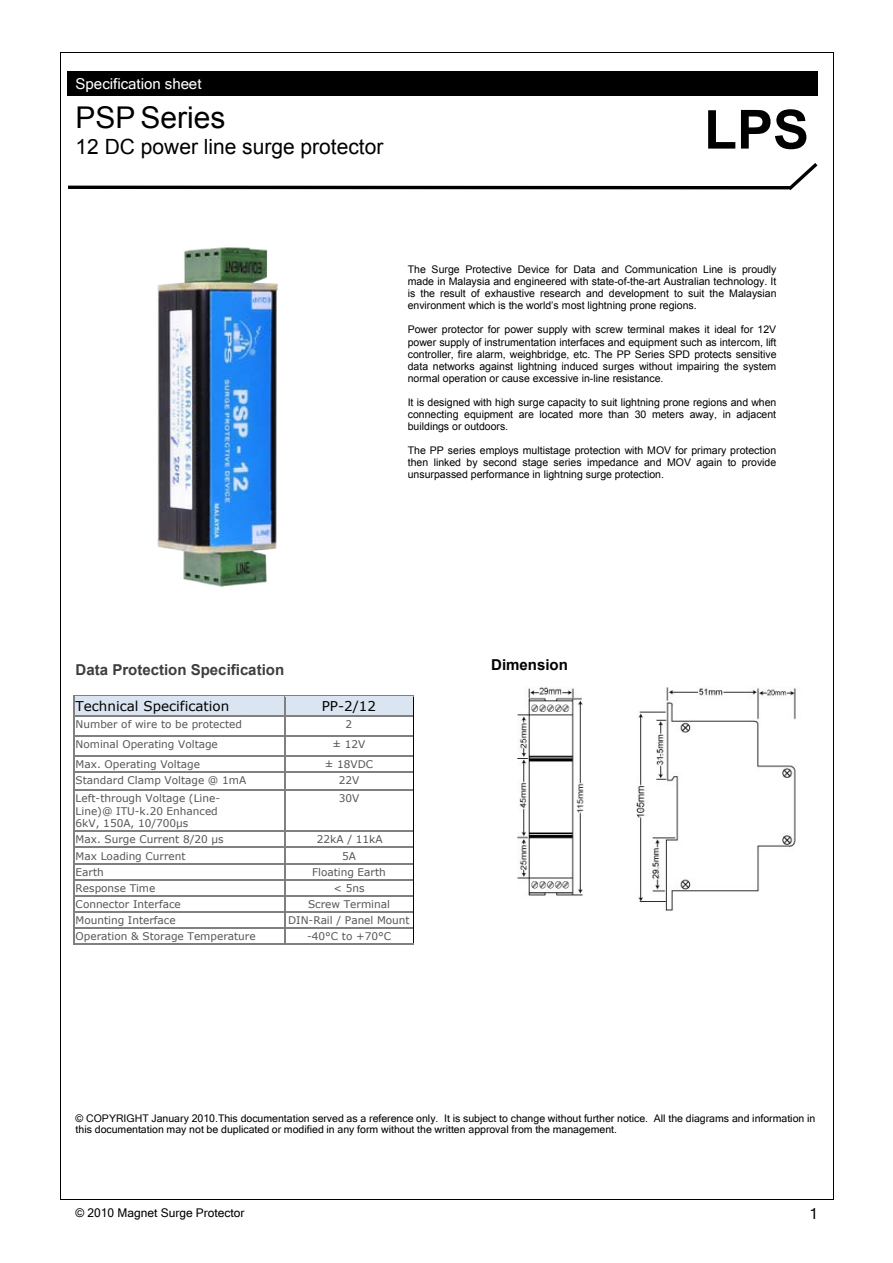
<style>
.page{position:relative;width:893px;height:1263px;background:#fff}
.page>*{position:absolute;margin:0;border:0;box-sizing:border-box;transform-origin:0 0}
.t1{font:700 54px "Arial";color:#000}
.t2{font:30px "Arial";color:#000}
.t3{font:21px "Arial";color:#000}
.t4{font:700 15px "Arial";color:#3e3e3e}
.t5{font:15px "Microsoft Sans Serif";color:#fff}
.t6{font:700 15px "Arial";color:#000}
.t7{font:15px "Microsoft Sans Serif";color:#000}
.t8{font:13.5px "Verdana";color:#000}
.t9{font:12px "Microsoft Sans Serif";color:#000}
.t10{font:10.5px/12.1px "Arial";color:#000;text-align:justify}
.t11{font:10.5px/12.8px "Verdana";color:#555}
.t12{font:10.5px/11.9px "Microsoft Sans Serif";color:#000}
</style>
<div class="page">
<div style="left:67px;top:71px;width:184px;height:25px;background:#000"></div>
<div style="left:251px;top:71px;width:365px;height:25px;background:#000"></div>
<div style="left:616px;top:71px;width:202px;height:25px;background:#000"></div>
<div style="left:75px;top:696px;width:209px;height:19px;background:#dbe5f1"></div>
<div style="left:286px;top:697px;width:126px;height:17px;background:#dbe5f1"></div>
<hr style="left:74px;top:695px;width:210px;height:1px;background:#808080">
<hr style="left:285px;top:695px;width:128px;height:1px;background:#808080">
<hr style="left:285px;top:696px;width:128px;height:1px;background:#dbe5f1">
<hr style="left:285px;top:714px;width:128px;height:1px;background:#dbe5f1">
<hr style="left:75px;top:715px;width:209px;height:1px;background:#808080">
<hr style="left:285px;top:715px;width:128px;height:1px;background:#808080">
<hr style="left:75px;top:736px;width:209px;height:1px;background:#808080">
<hr style="left:285px;top:736px;width:128px;height:1px;background:#808080">
<hr style="left:75px;top:756px;width:209px;height:1px;background:#808080">
<hr style="left:285px;top:756px;width:128px;height:1px;background:#808080">
<hr style="left:75px;top:772px;width:209px;height:1px;background:#808080">
<hr style="left:285px;top:772px;width:128px;height:1px;background:#808080">
<svg style="left:74px;top:696px;width:1px;height:95px"></svg>
<hr style="left:75px;top:789px;width:209px;height:1px;background:#808080">
<svg style="left:284px;top:695px;width:1px;height:96px"></svg>
<hr style="left:285px;top:789px;width:128px;height:1px;background:#808080">
<svg style="left:413px;top:695px;width:1px;height:96px"></svg>
<hr style="left:74px;top:791px;width:1px;height:40px;background:#808080">
<hr style="left:284px;top:791px;width:1px;height:40px;background:#808080">
<hr style="left:413px;top:791px;width:1px;height:40px;background:#000">
<hr style="left:75px;top:831px;width:209px;height:1px;background:#808080">
<hr style="left:285px;top:831px;width:128px;height:1px;background:#808080">
<hr style="left:75px;top:847px;width:209px;height:1px;background:#808080">
<hr style="left:285px;top:847px;width:128px;height:1px;background:#808080">
<hr style="left:75px;top:863px;width:209px;height:1px;background:#808080">
<hr style="left:285px;top:863px;width:128px;height:1px;background:#808080">
<hr style="left:75px;top:879px;width:209px;height:1px;background:#808080">
<hr style="left:285px;top:879px;width:128px;height:1px;background:#808080">
<hr style="left:75px;top:895px;width:209px;height:1px;background:#808080">
<hr style="left:285px;top:895px;width:128px;height:1px;background:#808080">
<hr style="left:75px;top:911px;width:209px;height:1px;background:#808080">
<hr style="left:285px;top:911px;width:128px;height:1px;background:#808080">
<hr style="left:75px;top:928px;width:209px;height:1px;background:#808080">
<hr style="left:285px;top:928px;width:128px;height:1px;background:#808080">
<svg style="left:74px;top:831px;width:1px;height:113px"></svg>
<hr style="left:74px;top:944px;width:210px;height:1px;background:#808080">
<svg style="left:284px;top:831px;width:1px;height:114px"></svg>
<hr style="left:285px;top:944px;width:128px;height:1px;background:#808080">
<svg style="left:413px;top:831px;width:1px;height:114px"></svg>
<svg style="left:68px;top:163px;width:750px;height:27px"></svg>
<img style="left:517px;top:687px;width:279px;height:224px">
<hr style="left:60px;top:52px;width:773px;height:1px;background:#000">
<hr style="left:60px;top:52px;width:1px;height:1147px;background:#000">
<hr style="left:833px;top:52px;width:1px;height:1147px;background:#000">
<hr style="left:60px;top:1199px;width:773px;height:1px;background:#000">
<img style="left:157px;top:247px;width:121px;height:340px">
<h3 class="t5" style="left:76px;top:75px;width:127px">Specification sheet</h3>
<h2 class="t2" style="left:76px;top:98px;width:151px">PSP Series</h2>
<h3 class="t3" style="left:76px;top:133px;width:309px">12 DC power line surge protector</h3>
<h1 class="t1" style="left:704px;top:94px;width:107px">LPS</h1>
<p class="t10" style="left:408px;top:263px;width:370px">The Surge Protective Device for Data and Communication Line is proudly made in Malaysia and engineered with state-of-the-art Australian technology. It is the result of exhaustive research and development to suit the Malaysian environment which is the world’s most lightning prone regions.</p>
<p class="t10" style="left:408px;top:324px;width:370px">Power protector for power supply with screw terminal makes it ideal for 12V power supply of instrumentation interfaces and equipment such as intercom, lift controller, fire alarm, weighbridge, etc. The PP Series SPD protects sensitive data networks against lightning induced surges without impairing the system normal operation or cause excessive in-line resistance.</p>
<p class="t10" style="left:408px;top:396px;width:370px">It is designed with high surge capacity to suit lightning prone regions and when connecting equipment are located more than 30 meters away, in adjacent buildings or outdoors.</p>
<p class="t10" style="left:408px;top:445px;width:370px">The PP series employs multistage protection with MOV for primary protection then linked by second stage series impedance and MOV again to provide unsurpassed performance in lightning surge protection.</p>
<h3 class="t4" style="left:76px;top:659px;width:210px">Data Protection Specification</h3>
<p class="t8" style="left:76px;top:698px;width:155px">Technical Specification</p>
<p class="t8" style="left:322px;top:697px;width:56px">PP-2/12</p>
<p class="t11" style="left:76px;top:717px;width:168px">Number of wire to be protected</p>
<p class="t11" style="left:346px;top:717px;width:8px">2</p>
<p class="t11" style="left:76px;top:738px;width:144px">Nominal Operating Voltage</p>
<p class="t11" style="left:332px;top:738px;width:34px">± 12V</p>
<p class="t11" style="left:76px;top:758px;width:126px">Max. Operating Voltage</p>
<p class="t11" style="left:325px;top:758px;width:50px">± 18VDC</p>
<p class="t11" style="left:76px;top:774px;width:172px">Standard Clamp Voltage @ 1mA</p>
<p class="t11" style="left:339px;top:774px;width:22px">22V</p>
<p class="t11" style="left:76px;top:791px;width:146px">Left-through Voltage (Line-<br>Line)@ ITU-k.20 Enhanced<br>6kV, 150A, 10/700μs</p>
<p class="t11" style="left:339px;top:791px;width:22px">30V</p>
<p class="t11" style="left:76px;top:833px;width:150px">Max. Surge Current 8/20 μs</p>
<p class="t11" style="left:317px;top:833px;width:67px">22kA / 11kA</p>
<p class="t11" style="left:76px;top:849px;width:112px">Max Loading Current</p>
<p class="t11" style="left:342px;top:849px;width:15px">5A</p>
<p class="t11" style="left:76px;top:865px;width:30px">Earth</p>
<p class="t11" style="left:312px;top:865px;width:75px">Floating Earth</p>
<p class="t11" style="left:76px;top:881px;width:81px">Response Time</p>
<p class="t11" style="left:333px;top:881px;width:33px">&lt; 5ns</p>
<p class="t11" style="left:76px;top:897px;width:107px">Connector Interface</p>
<p class="t11" style="left:308px;top:897px;width:83px">Screw Terminal</p>
<p class="t11" style="left:76px;top:913px;width:102px">Mounting Interface</p>
<p class="t11" style="left:288px;top:913px;width:123px">DIN-Rail / Panel Mount</p>
<p class="t11" style="left:76px;top:930px;width:182px">Operation &amp; Storage Temperature</p>
<p class="t11" style="left:307px;top:930px;width:86px">-40°C to +70°C</p>
<h3 class="t6" style="left:491px;top:655px;width:78px">Dimension</h3>
<p class="t12" style="left:76px;top:1112px;width:741px">© COPYRIGHT January 2010.This documentation served as a reference only. It is subject to change without further notice. All the diagrams and information in this documentation may not be duplicated or modified in any form without the written approval from the management.</p>
<p class="t9" style="left:76px;top:1206px;width:170px">© 2010 Magnet Surge Protector</p>
<h3 class="t7" style="left:809px;top:1205px;width:10px">1</h3>
</div>
